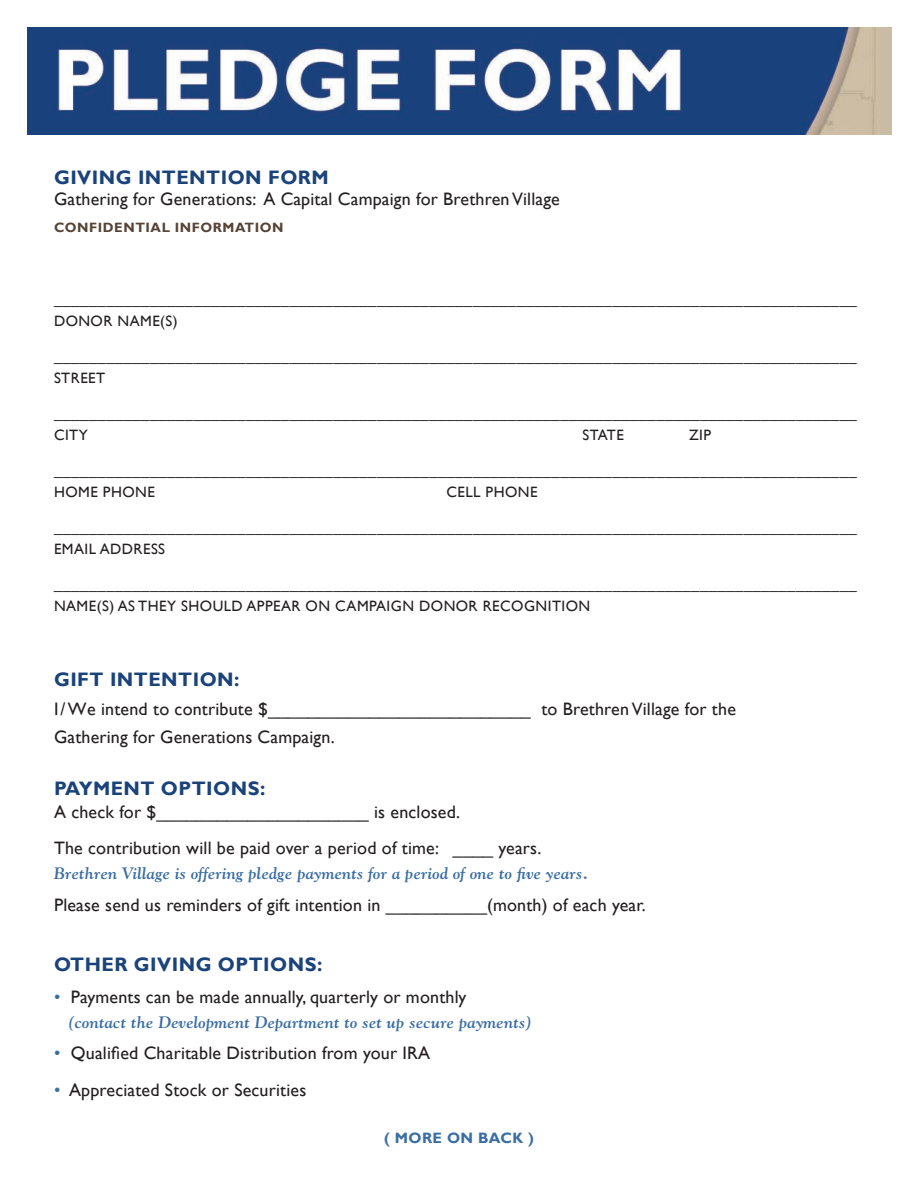
<style>
.page{position:relative;width:918px;height:1188px;background:#fff}
.page>*{position:absolute;margin:0;border:0;box-sizing:border-box;transform-origin:0 0}
.t1{font:700 19.5px "Gill Sans";letter-spacing:.025em;color:#1a427b}
.t2{font:18px/28.5px "Gill Sans";letter-spacing:.01em;color:#231f20}
.t3{font:italic 700 16.5px "Goudy";letter-spacing:.01em;color:#3a6ea3}
.t4{font:15px/22.5px "Gill Sans";letter-spacing:.03em;color:#231f20}
.t5{font:700 15px "Gill Sans";letter-spacing:.025em;color:#3a6ea3}
.t6{font:700 13.5px "Gill Sans";letter-spacing:.04em;color:#574434}
.s1{color:#3a6ea3}
</style>
<div class="page">
<img style="left:27px;top:27px;width:864px;height:108px">
<p class="t1" style="left:54px;top:166px;width:276px">GIVING INTENTION FORM</p>
<p class="t2" style="left:54px;top:185px;width:507px">Gathering for Generations: A Capital Campaign for Brethren Village</p>
<p class="t6" style="left:54px;top:220px;width:231px">CONFIDENTIAL INFORMATION</p>
<p class="t4" style="left:54px;top:288px;width:804px">____________________________________________________________________________________________<br>DONOR NAME(S)</p>
<p class="t4" style="left:54px;top:345px;width:804px">____________________________________________________________________________________________<br>STREET</p>
<p class="t4" style="left:54px;top:402px;width:804px">____________________________________________________________________________________________<br>CITY</p>
<p class="t4" style="left:583px;top:424px;width:43px">STATE</p>
<p class="t4" style="left:689px;top:424px;width:23px">ZIP</p>
<p class="t4" style="left:54px;top:459px;width:804px">____________________________________________________________________________________________<br>HOME PHONE</p>
<p class="t4" style="left:446px;top:481px;width:93px">CELL PHONE</p>
<p class="t4" style="left:54px;top:516px;width:804px">____________________________________________________________________________________________<br>EMAIL ADDRESS</p>
<p class="t4" style="left:54px;top:573px;width:804px">____________________________________________________________________________________________<br>NAME(S) AS THEY SHOULD APPEAR ON CAMPAIGN DONOR RECOGNITION</p>
<p class="t1" style="left:54px;top:668px;width:187px">GIFT INTENTION:</p>
<p class="t2" style="left:54px;top:695px;width:683px">I/We intend to contribute $__________________________ to Brethren Village for the<br>Gathering for Generations Campaign.</p>
<p class="t1" style="left:54px;top:777px;width:213px">PAYMENT OPTIONS:</p>
<p class="t2" style="left:54px;top:794px;width:489px;line-height:36px">A check for $_____________________ is enclosed.<br>The contribution will be paid over a period of time: ____ years.</p>
<p class="t3" style="left:54px;top:863px;width:536px">Brethren Village is offering pledge payments for a period of one to five years.</p>
<p class="t2" style="left:54px;top:891px;width:593px">Please send us reminders of gift intention in __________(month) of each year.</p>
<p class="t1" style="left:54px;top:953px;width:270px">OTHER GIVING OPTIONS:</p>
<p class="t2" style="left:54px;top:983px;width:414px"><span class="s1">•</span> Payments can be made annually, quarterly or monthly</p>
<p class="t3" style="left:68px;top:1013px;width:465px">(contact the Development Department to set up secure payments)</p>
<p class="t2" style="left:54px;top:1039px;width:378px"><span class="s1">•</span> Qualified Charitable Distribution from your IRA</p>
<p class="t2" style="left:54px;top:1076px;width:254px"><span class="s1">•</span> Appreciated Stock or Securities</p>
<p class="t5" style="left:384px;top:1129px;width:151px">( MORE ON BACK )</p>
</div>
